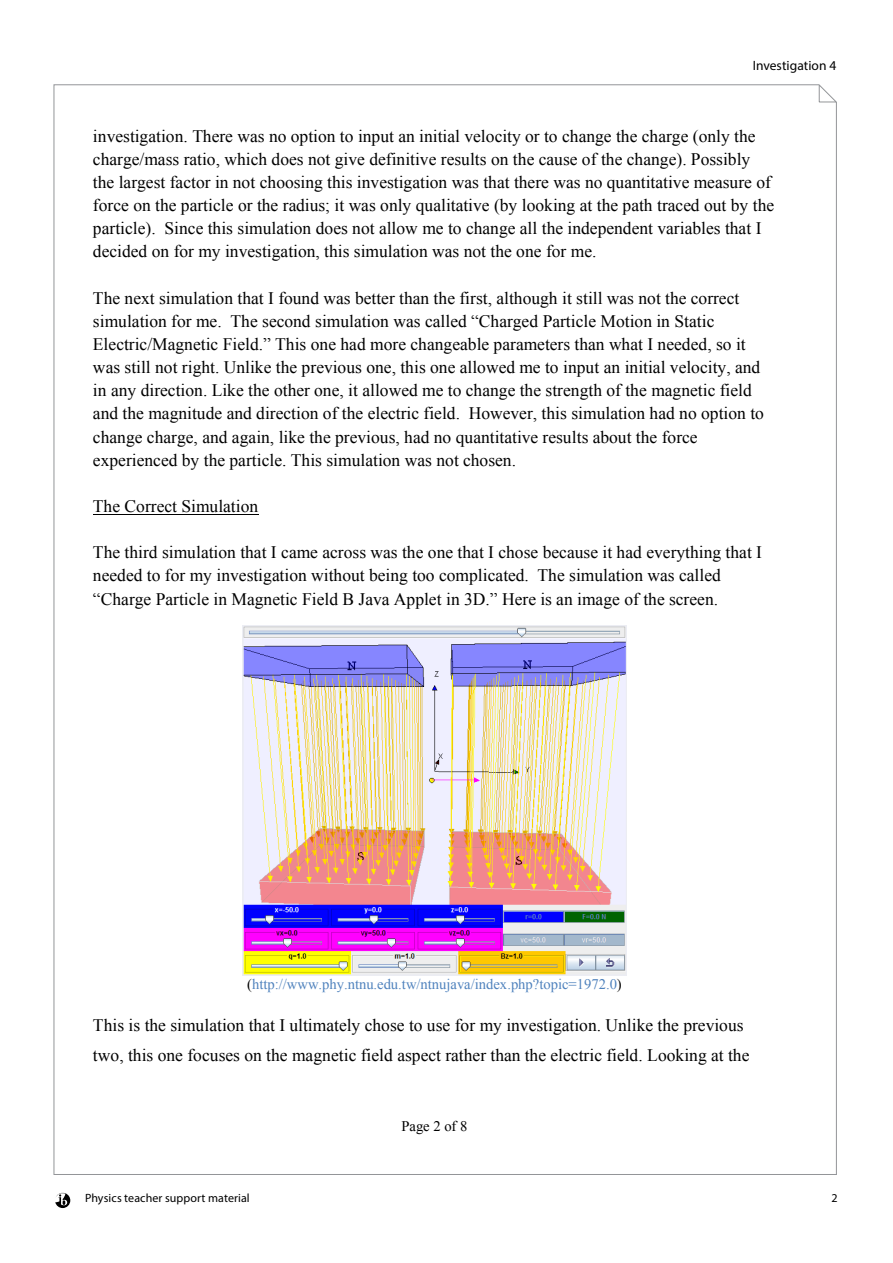
<style>
.page{position:relative;width:893px;height:1263px;background:#fff}
.page>*{position:absolute;margin:0;border:0;box-sizing:border-box;transform-origin:0 0}
.t1{font:17.55px/23.1px "Times New Roman";color:#000}
.t2{font:14.55px "Times New Roman";color:#4f82bd}
.t3{font:14.55px "Times New Roman";letter-spacing:-.005em;color:#000}
.t4{font:13.5px "Myriad Pro";letter-spacing:.005em;color:#000}
.t5{font:12px "Myriad Pro";letter-spacing:.005em;color:#000}
.s1{color:#000}
</style>
<div class="page">
<svg style="left:816px;top:84px;width:21px;height:21px"></svg>
<svg style="left:55px;top:1192px;width:15px;height:16px"></svg>
<hr style="left:93px;top:514px;width:165px;height:1px;background:#000">
<img style="left:243px;top:625px;width:383px;height:350px">
<p class="t4" style="left:753px;top:58px;width:85px">Investigation 4</p>
<p class="t1" style="left:93px;top:124px;width:683px">investigation. There was no option to input an initial velocity or to change the charge (only the charge/mass ratio, which does not give definitive results on the cause of the change). Possibly the largest factor in not choosing this investigation was that there was no quantitative measure of force on the particle or the radius; it was only qualitative (by looking at the path traced out by the particle). Since this simulation does not allow me to change all the independent variables that I decided on for my investigation, this simulation was not the one for me.</p>
<p class="t1" style="left:93px;top:286px;width:672px">The next simulation that I found was better than the first, although it still was not the correct simulation for me. The second simulation was called “Charged Particle Motion in Static Electric/Magnetic Field.” This one had more changeable parameters than what I needed, so it was still not right. Unlike the previous one, this one allowed me to input an initial velocity, and in any direction. Like the other one, it allowed me to change the strength of the magnetic field and the magnitude and direction of the electric field. However, this simulation had no option to change charge, and again, like the previous, had no quantitative results about the force experienced by the particle. This simulation was not chosen.</p>
<p class="t1" style="left:93px;top:494px;width:167px">The Correct Simulation</p>
<p class="t1" style="left:93px;top:540px;width:671px">The third simulation that I came across was the one that I chose because it had everything that I needed to for my investigation without being too complicated. The simulation was called “Charge Particle in Magnetic Field B Java Applet in 3D.” Here is an image of the screen.</p>
<p class="t2" style="left:247px;top:973px;width:376px"><span class="s1">(</span>http://www.phy.ntnu.edu.tw/ntnujava/index.php?topic=1972.0<span class="s1">)</span></p>
<p class="t1" style="left:93px;top:1009px;width:658px;line-height:30.2px">This is the simulation that I ultimately chose to use for my investigation. Unlike the previous two, this one focuses on the magnetic field aspect rather than the electric field. Looking at the</p>
<p class="t3" style="left:401px;top:1116px;width:67px">Page 2 of 8</p>
<p class="t5" style="left:85px;top:1190px;width:166px">Physics teacher support material</p>
<p class="t5" style="left:831px;top:1190px;width:8px">2</p>
</div>
